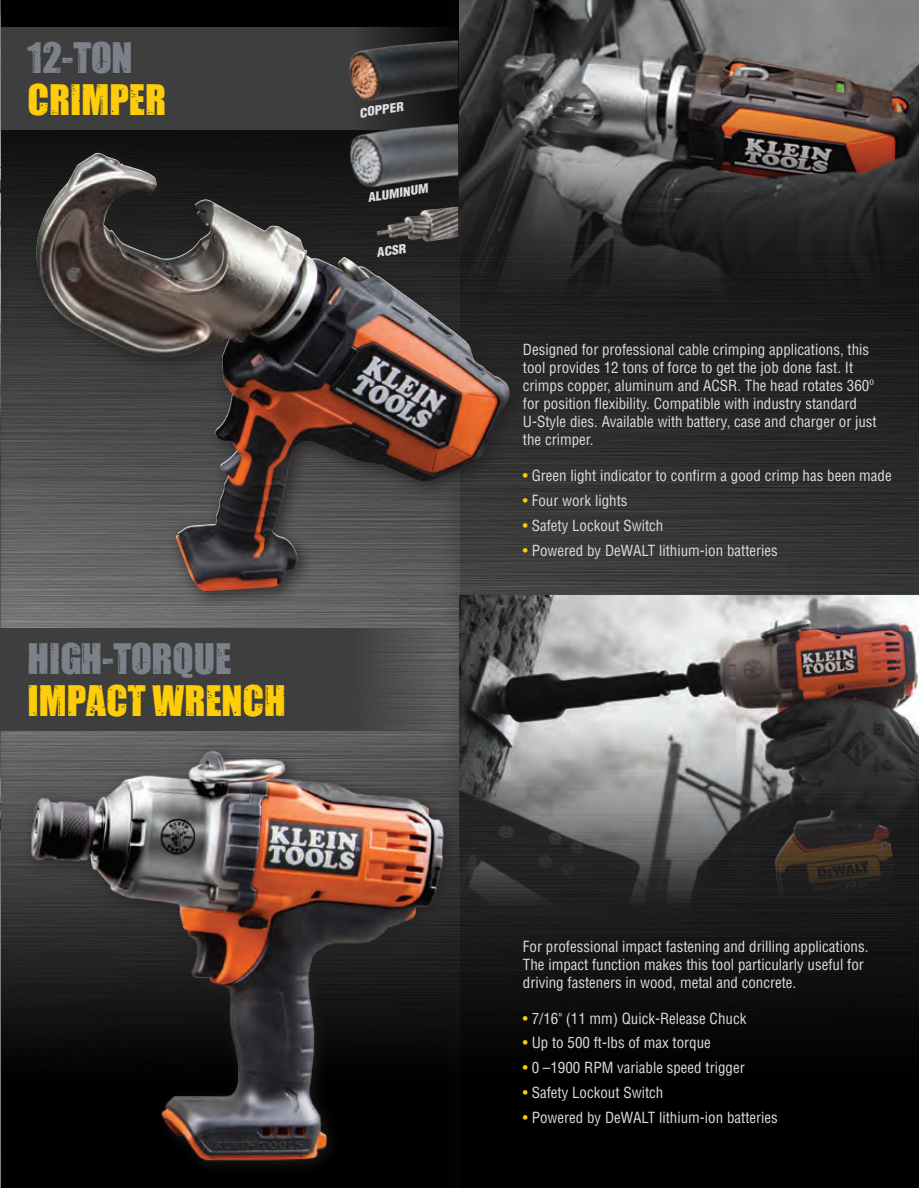
<style>
.page{position:relative;width:919px;height:1188px;background:#fff}
.page>*{position:absolute;margin:0;border:0;box-sizing:border-box;transform-origin:0 0}
.t1{font:39px "Impacted 20";color:#fecd08}
.t2{font:39px "Impacted 20";color:#7d8189}
.t3{font:condensed 15px/18px "Helvetica LT Std";color:#dcdddf}
.t4{font:italic 900 condensed 12.3px "Helvetica LT Std";color:#dcdddf;scale:1.1 1}
.s1{color:#fecd08}
</style>
<div class="page">
<img style="left:11px;top:0;width:428px;height:1188px">
<div style="left:0;top:0;width:11px;height:1188px;background:#231f20;opacity:.75"></div>
<hr style="left:0;top:0;width:1px;height:1188px;background:#000001">
<svg style="left:459px;top:305px;width:459px;height:883px;background:#19191a"></svg>
<div style="left:0;top:628px;width:459px;height:103px;background:#3e3e3f"></div>
<div style="left:0;top:27px;width:459px;height:103px;background:#3e3e3f"></div>
<img style="left:459px;top:0;width:459px;height:305px">
<img style="left:459px;top:595px;width:459px;height:319px">
<div style="left:21px;top:741px;width:440px;height:437px;background:#231f20;opacity:.75"></div>
<img style="left:27px;top:726px;width:456px;height:444px">
<img style="left:0;top:731px;width:1px;height:457px">
<div style="left:25px;top:143px;width:502px;height:466px;background:#231f20;opacity:.75"></div>
<img style="left:33px;top:153px;width:476px;height:438px">
<img style="left:0;top:0;width:1px;height:479px">
<img style="left:349px;top:37px;width:109px;height:71px">
<img style="left:331px;top:119px;width:127px;height:72px">
<img style="left:376px;top:207px;width:82px;height:35px">
<h1 class="t2" style="left:27px;top:27px;width:106px">12-TON</h1>
<h1 class="t1" style="left:27px;top:69px;width:140px">CRIMPER</h1>
<p class="t4" style="left:358px;top:105px;width:42px;rotate:-9deg">COPPER</p>
<p class="t4" style="left:366px;top:190px;width:57px;rotate:-9deg">ALUMINUM</p>
<p class="t4" style="left:375px;top:245px;width:28px;rotate:-9deg">ACSR</p>
<h1 class="t2" style="left:27px;top:629px;width:205px">HIGH-TORQUE</h1>
<h1 class="t1" style="left:27px;top:671px;width:260px">IMPACT WRENCH</h1>
<p class="t3" style="left:523px;top:341px;width:355px">Designed for professional cable crimping applications, this tool provides 12 tons of force to get the job done fast. It crimps copper, aluminum and ACSR. The head rotates 360o for position flexibility. Compatible with industry standard U-Style dies. Available with battery, case and charger or just the crimper.</p>
<p class="t3" style="left:523px;top:467px;width:370px"><span class="s1">•</span> Green light indicator to confirm a good crimp has been made</p>
<p class="t3" style="left:523px;top:492px;width:106px"><span class="s1">•</span> Four work lights</p>
<p class="t3" style="left:523px;top:516px;width:142px"><span class="s1">•</span> Safety Lockout Switch</p>
<p class="t3" style="left:523px;top:541px;width:256px"><span class="s1">•</span> Powered by DeWALT lithium-ion batteries</p>
<p class="t3" style="left:523px;top:937px;width:347px">For professional impact fastening and drilling applications.<br>The impact function makes this tool particularly useful for driving fasteners in wood, metal and concrete.</p>
<p class="t3" style="left:523px;top:1009px;width:225px"><span class="s1">•</span> 7/16" (11 mm) Quick-Release Chuck</p>
<p class="t3" style="left:523px;top:1034px;width:189px"><span class="s1">•</span> Up to 500 ft-lbs of max torque</p>
<p class="t3" style="left:523px;top:1059px;width:223px"><span class="s1">•</span> 0 –1900 RPM variable speed trigger</p>
<p class="t3" style="left:523px;top:1083px;width:142px"><span class="s1">•</span> Safety Lockout Switch</p>
<p class="t3" style="left:523px;top:1108px;width:256px"><span class="s1">•</span> Powered by DeWALT lithium-ion batteries</p>
</div>
